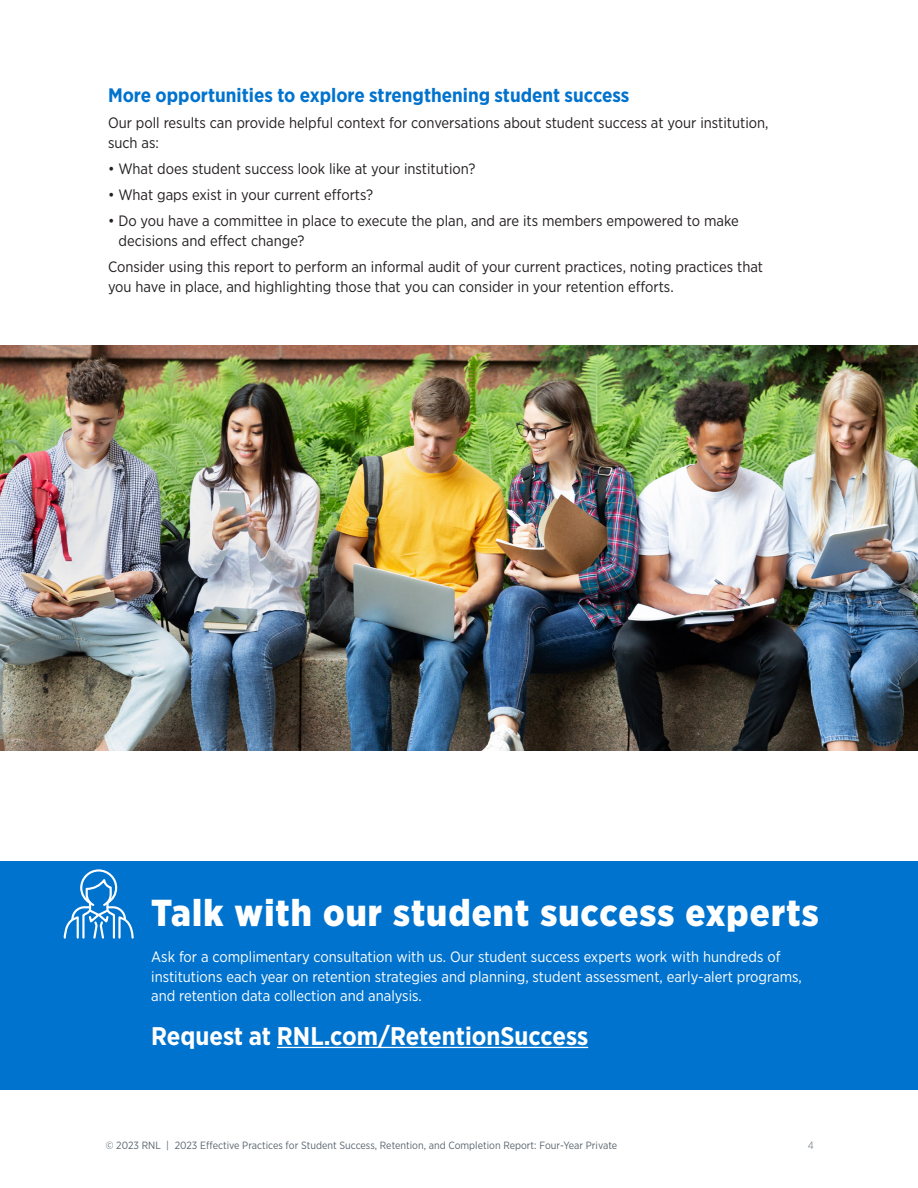
<style>
.page{position:relative;width:918px;height:1188px;background:#fff}
.page>*{position:absolute;margin:0;border:0;box-sizing:border-box;transform-origin:0 0}
.t1{font:900 37.5px "Gotham Narrow";letter-spacing:.03em;color:#fff}
.Most_List{font:700 25.5px "Gotham Narrow";color:#fff}
.H2_List_Headings{font:700 19.5px "Gotham Narrow";color:#0073ce}
.H2_List_Headings-2{font:15px/19.5px "Gotham Narrow";color:#231f20}
.t2{font:15px/19.5px "Gotham Narrow";color:#fff}
.t3{font:10.5px "Gotham Narrow";color:#5a6670}
.t4{font:300 10.5px "Gotham Narrow";color:#5a6670}
</style>
<div class="page">
<div style="left:0;top:861px;width:918px;height:229px;background:#0073ce"></div>
<hr style="left:277px;top:1047px;width:311px;height:1px;background:#fff">
<img style="left:0;top:346px;width:918px;height:405px">
<svg style="left:63px;top:869px;width:71px;height:70px"></svg>
<p class="H2_List_Headings" style="left:108px;top:83px;width:523px">More opportunities to explore strengthening student success</p>
<p class="H2_List_Headings-2" style="left:108px;top:113px;width:662px">Our poll results can provide helpful context for conversations about student success at your institution, such as:</p>
<p class="H2_List_Headings-2" style="left:108px;top:159px;width:369px">• What does student success look like at your institution?</p>
<p class="H2_List_Headings-2" style="left:108px;top:185px;width:267px">• What gaps exist in your current efforts?</p>
<p class="H2_List_Headings-2" style="left:118px;top:211px;width:622px;text-indent:-10px">• Do you have a committee in place to execute the plan, and are its members empowered to make decisions and effect change?</p>
<p class="H2_List_Headings-2" style="left:108px;top:257px;width:657px">Consider using this report to perform an informal audit of your current practices, noting practices that you have in place, and highlighting those that you can consider in your retention efforts.</p>
<p class="t1" style="left:151px;top:888px;width:669px">Talk with our student success experts</p>
<p class="t2" style="left:151px;top:947px;width:652px">Ask for a complimentary consultation with us. Our student success experts work with hundreds of institutions each year on retention strategies and planning, student assessment, early-alert programs, and retention data collection and analysis.</p>
<p class="Most_List" style="left:151px;top:1020px;width:438px">Request at RNL.com/RetentionSuccess</p>
<p class="t3" style="left:106px;top:1139px;width:513px">© 2023 RNL | 2023 Effective Practices for Student Success, Retention, and Completion Report: Four-Year Private</p>
<p class="t4" style="left:808px;top:1139px;width:7px">4</p>
</div>
